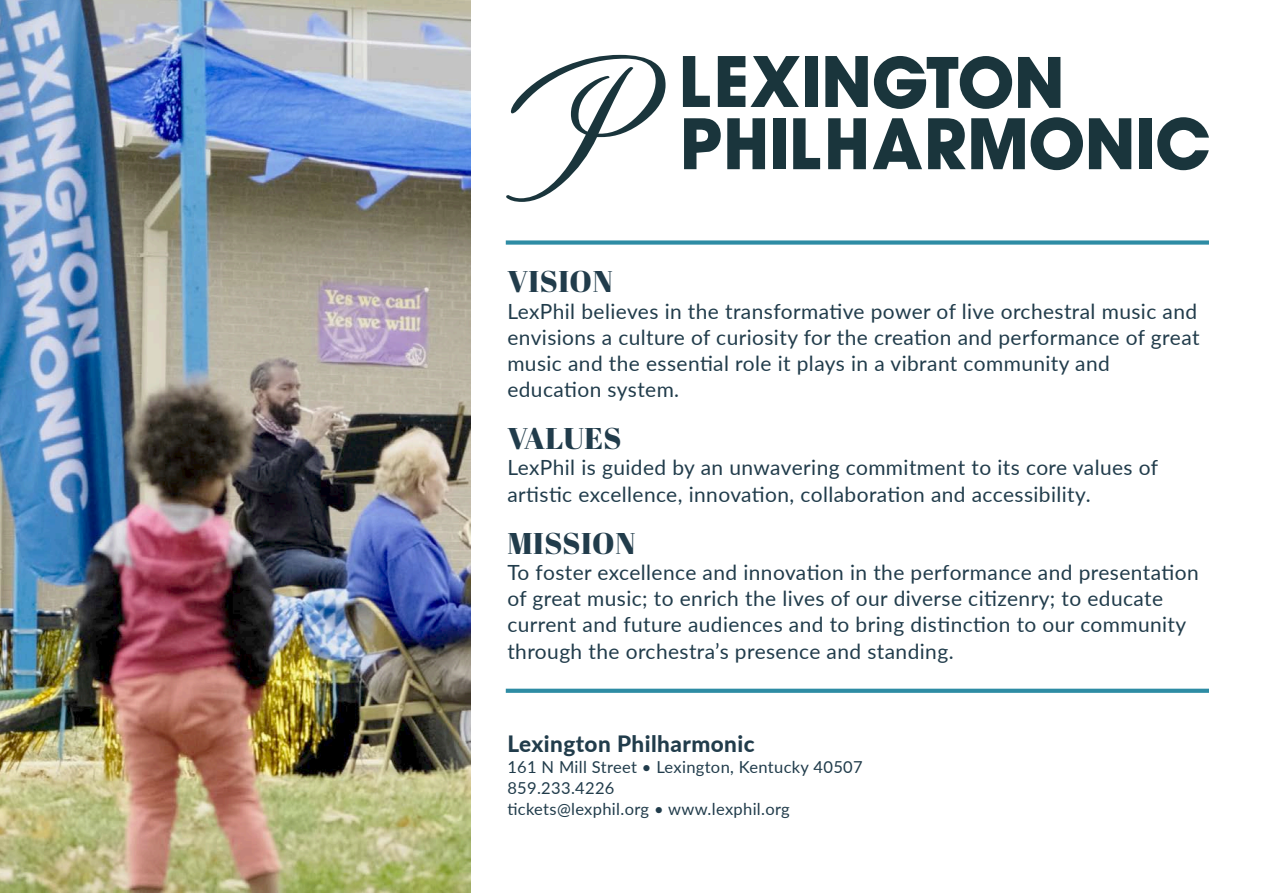
<style>
.page{position:relative;width:1263px;height:893px;background:#fff}
.page>*{position:absolute;margin:0;border:0;box-sizing:border-box;transform-origin:0 0}
.Normal_text_white{font:30px "Abril Fatface";letter-spacing:.02em;color:#213c4b}
.Normal_text_white-2{font:800 22.5px "Lato";letter-spacing:.02em;color:#213c4b}
.Normal_text_white-3{font:20.85px/26.1px "Lato";letter-spacing:.02em;color:#213c4b}
.Normal_text_white-4{font:16.5px/21px "Lato";letter-spacing:.02em;color:#213c4b}
</style>
<div class="page">
<svg style="left:874px;top:56px;width:138px;height:53px"></svg>
<svg style="left:1018px;top:57px;width:42px;height:51px"></svg>
<svg style="left:727px;top:118px;width:38px;height:51px"></svg>
<div style="left:773px;top:118px;width:12px;height:51px;background:#1a353c"></div>
<svg style="left:793px;top:118px;width:27px;height:51px"></svg>
<svg style="left:828px;top:118px;width:38px;height:51px"></svg>
<svg style="left:873px;top:118px;width:49px;height:51px"></svg>
<svg style="left:928px;top:117px;width:155px;height:53px"></svg>
<svg style="left:1089px;top:118px;width:42px;height:51px"></svg>
<div style="left:1139px;top:118px;width:13px;height:51px;background:#1a353c"></div>
<svg style="left:1157px;top:117px;width:52px;height:53px"></svg>
<svg style="left:684px;top:118px;width:37px;height:51px"></svg>
<svg style="left:683px;top:56px;width:27px;height:51px"></svg>
<svg style="left:718px;top:56px;width:82px;height:51px"></svg>
<div style="left:805px;top:56px;width:12px;height:51px;background:#1a353c"></div>
<svg style="left:825px;top:56px;width:43px;height:51px"></svg>
<svg style="left:506px;top:55px;width:159px;height:147px"></svg>
<div style="left:506px;top:240px;width:703px;height:5px;background:#2e8ca4"></div>
<svg style="left:506px;top:689px;width:703px;height:4px;background:#3590a7"></svg>
<img style="left:0;top:0;width:470px;height:893px">
<p class="Normal_text_white" style="left:507px;top:261px;width:107px">VISION</p>
<p class="Normal_text_white-3" style="left:507px;top:297px;width:694px">LexPhil believes in the transformative power of live orchestral music and envisions a culture of curiosity for the creation and performance of great music and the essential role it plays in a vibrant community and education system.</p>
<p class="Normal_text_white" style="left:507px;top:418px;width:116px">VALUES</p>
<p class="Normal_text_white-3" style="left:507px;top:454px;width:652px">LexPhil is guided by an unwavering commitment to its core values of artistic excellence, innovation, collaboration and accessibility.</p>
<p class="Normal_text_white" style="left:507px;top:522px;width:130px">MISSION</p>
<p class="Normal_text_white-3" style="left:507px;top:559px;width:693px">To foster excellence and innovation in the performance and presentation of great music; to enrich the lives of our diverse citizenry; to educate current and future audiences and to bring distinction to our community through the orchestra’s presence and standing.</p>
<p class="Normal_text_white-2" style="left:507px;top:727px;width:249px">Lexington Philharmonic</p>
<p class="Normal_text_white-4" style="left:507px;top:756px;width:357px">161 N Mill Street • Lexington, Kentucky 40507</p>
<p class="Normal_text_white-4" style="left:507px;top:777px;width:284px">859.233.4226<br>tickets@lexphil.org • www.lexphil.org</p>
</div>
